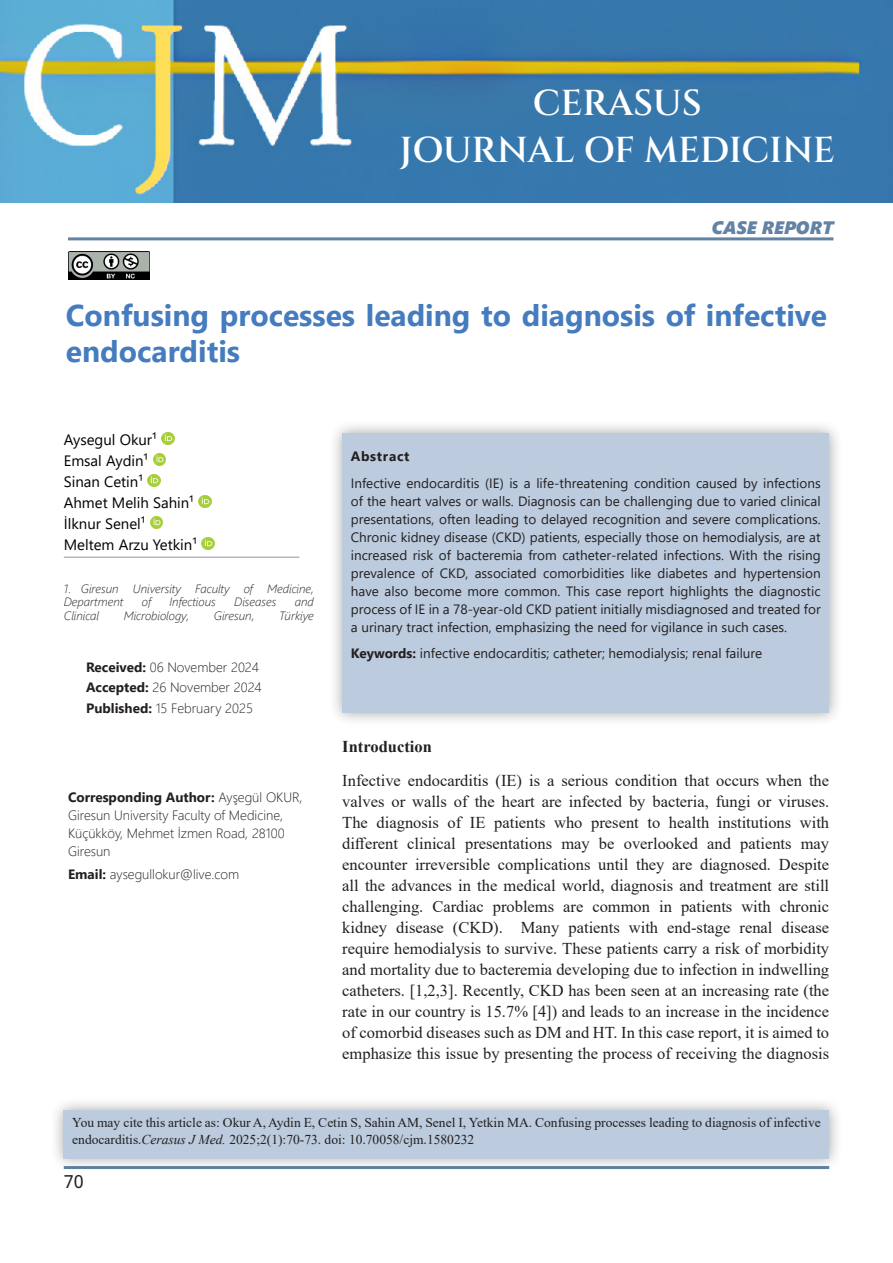
<style>
.page{position:relative;width:893px;height:1263px;background:#fff}
.page>*{position:absolute;margin:0;border:0;box-sizing:border-box;transform-origin:0 0}
.t1{font:600 36px/47.4px "Cinzel";letter-spacing:-.01em;color:#fff;text-align:center}
.Kaynakça_Maddeleri{font:700 30px/36px "Segoe UI";color:#457cbf}
.Makale_Türü{font:italic 18px "Segoe UI Black";color:#6283a4}
.t2{font:18px "Noto Sans";color:#231f20}
.t3{font:16.5px/21px "Times New Roman";color:#231f20;text-align:justify}
.t4{font:700 16.5px "Times New Roman";color:#231f20}
.Yazarlar{font:15px "Segoe UI";color:#000}
.t5{font:13.5px/18px "Segoe UI";color:#231f20;text-align:justify}
.Anahtar_Kelime_Başlığı{font:300 13.5px/18px "Segoe UI";color:#231f20}
.Kaynakça_Maddeleri-2{font:13.5px/16.5px "Times New Roman";color:#231f20}
.Özet_Metin{font:700 13.5px "Segoe UI";letter-spacing:.05em;color:#231f20}
.t6{font:italic 300 12px/13.5px "Segoe UI";color:#231f20}
.s1{font-weight:700}
.s2{color:#212121}
.s3{font-style:italic}
</style>
<div class="page">
<img style="left:0;top:0;width:893px;height:202px">
<hr style="left:68px;top:237px;width:765px;height:3px;background:#6283a4">
<img style="left:68px;top:251px;width:81px;height:29px">
<hr style="left:64px;top:557px;width:235px;height:1px;background:#939598">
<svg style="left:162px;top:432px;width:12px;height:13px"></svg>
<svg style="left:153px;top:453px;width:12px;height:13px"></svg>
<svg style="left:148px;top:474px;width:12px;height:13px"></svg>
<svg style="left:199px;top:495px;width:12px;height:13px"></svg>
<svg style="left:150px;top:516px;width:13px;height:13px"></svg>
<svg style="left:202px;top:537px;width:12px;height:13px"></svg>
<div style="left:328px;top:420px;width:515px;height:307px;background:#231f20;opacity:.4"></div>
<div style="left:342px;top:434px;width:487px;height:279px;background:#bccbdd"></div>
<div style="left:50px;top:1096px;width:793px;height:76px;background:#231f20;opacity:.4"></div>
<div style="left:64px;top:1110px;width:765px;height:48px;background:#bccbdd"></div>
<h1 class="t1" style="left:400px;top:80px;width:437px">CERASUS<br>JOURNAL OF MEDICINE</h1>
<p class="Makale_Türü" style="left:712px;top:214px;width:123px">CASE REPORT</p>
<p class="Kaynakça_Maddeleri" style="left:66px;top:294px;width:763px">Confusing processes leading to diagnosis of infective endocarditis</p>
<p class="Yazarlar" style="left:64px;top:425px;width:95px">Aysegul Okur¹</p>
<p class="Yazarlar" style="left:64px;top:446px;width:87px">Emsal Aydin¹</p>
<p class="Yazarlar" style="left:64px;top:467px;width:81px">Sinan Cetin¹</p>
<p class="Yazarlar" style="left:64px;top:488px;width:132px">Ahmet Melih Sahin¹</p>
<p class="Yazarlar" style="left:64px;top:509px;width:84px">İlknur Senel¹</p>
<p class="Yazarlar" style="left:64px;top:530px;width:135px">Meltem Arzu Yetkin¹</p>
<p class="t6" style="left:64px;top:580px;width:252px">1. Giresun University Faculty of Medicine,<br>Department</p>
<p class="t6" style="left:142px;top:593px;width:11px">of</p>
<p class="t6" style="left:170px;top:593px;width:48px">Infectious</p>
<p class="t6" style="left:234px;top:593px;width:44px">Diseases</p>
<p class="t6" style="left:295px;top:593px;width:21px">and</p>
<p class="t6" style="left:64px;top:607px;width:37px">Clinical</p>
<p class="t6" style="left:124px;top:607px;width:67px">Microbiology,</p>
<p class="t6" style="left:214px;top:607px;width:42px">Giresun,</p>
<p class="t6" style="left:279px;top:607px;width:36px">Türkiye</p>
<p class="Anahtar_Kelime_Başlığı" style="left:86px;top:657px;width:174px"><span class="s1">Received:</span> 06 November 2024</p>
<p class="Anahtar_Kelime_Başlığı" style="left:86px;top:677px;width:177px"><span class="s1">Accepted:</span> 26 November 2024</p>
<p class="Anahtar_Kelime_Başlığı" style="left:86px;top:698px;width:168px"><span class="s1">Published:</span> 15 February 2025</p>
<p class="Anahtar_Kelime_Başlığı" style="left:68px;top:787px;width:236px"><span class="s1">Corresponding Author:</span> Ayşegül OKUR,<br>Giresun University Faculty of Medicine,<br>Küçükköy, Mehmet İzmen Road, 28100<br>Giresun</p>
<p class="Anahtar_Kelime_Başlığı" style="left:68px;top:863px;width:173px"><span class="s1">Email:</span> aysegullokur@live.com</p>
<p class="Özet_Metin" style="left:351px;top:444px;width:60px">Abstract</p>
<p class="t5" style="left:351px;top:473px;width:471px">Infective endocarditis (IE) is a life-threatening condition caused by infections of the heart valves or walls. Diagnosis can be challenging due to varied clinical presentations, often leading to delayed recognition and severe complications.<br>Chronic kidney disease (CKD) patients, especially those on hemodialysis, are at increased risk of bacteremia from catheter-related infections. With the rising prevalence of CKD, associated comorbidities like diabetes and hypertension have also become more common. This case report highlights the diagnostic process of IE in a 78-year-old CKD patient initially misdiagnosed and treated for a urinary tract infection, emphasizing the need for vigilance in such cases.</p>
<p class="t5" style="left:351px;top:643px;width:413px"><span class="s1">Keywords:</span> infective endocarditis; catheter; hemodialysis; renal failure</p>
<p class="t4" style="left:342px;top:734px;width:91px">Introduction</p>
<p class="t3" style="left:342px;top:769px;width:488px">Infective endocarditis (IE) is a serious condition that occurs when the valves or walls of the heart are infected by bacteria, fungi or viruses.<br>The diagnosis of IE patients who present to health institutions with different clinical presentations may be overlooked and patients may encounter irreversible complications until they are diagnosed. Despite all the advances in the medical world, diagnosis and treatment are still challenging. Cardiac problems are common in patients with chronic kidney disease (CKD). Many patients with end-stage renal disease require hemodialysis to survive. These patients carry a risk of morbidity and mortality due to bacteremia developing due to infection in indwelling catheters. [1,2,3]<span class="s2">.</span> Recently, CKD has been seen at an increasing rate (the rate in our country is 15.7% [4]) and leads to an increase in the incidence of comorbid diseases such as DM and HT. In this case report, it is aimed to emphasize this issue by presenting the process of receiving the diagnosis</p>
<p class="Kaynakça_Maddeleri-2" style="left:72px;top:1114px;width:750px">You may cite this article as: Okur A, Aydin E, Cetin S, Sahin AM, Senel I, Yetkin MA. Confusing processes leading to diagnosis of infective endocarditis.<span class="s3">Cerasus J Med.</span> 2025;2(1):70-73. doi: 10.70058/cjm.1580232</p>
<p class="t2" style="left:64px;top:1170px;width:21px">70</p>
</div>
